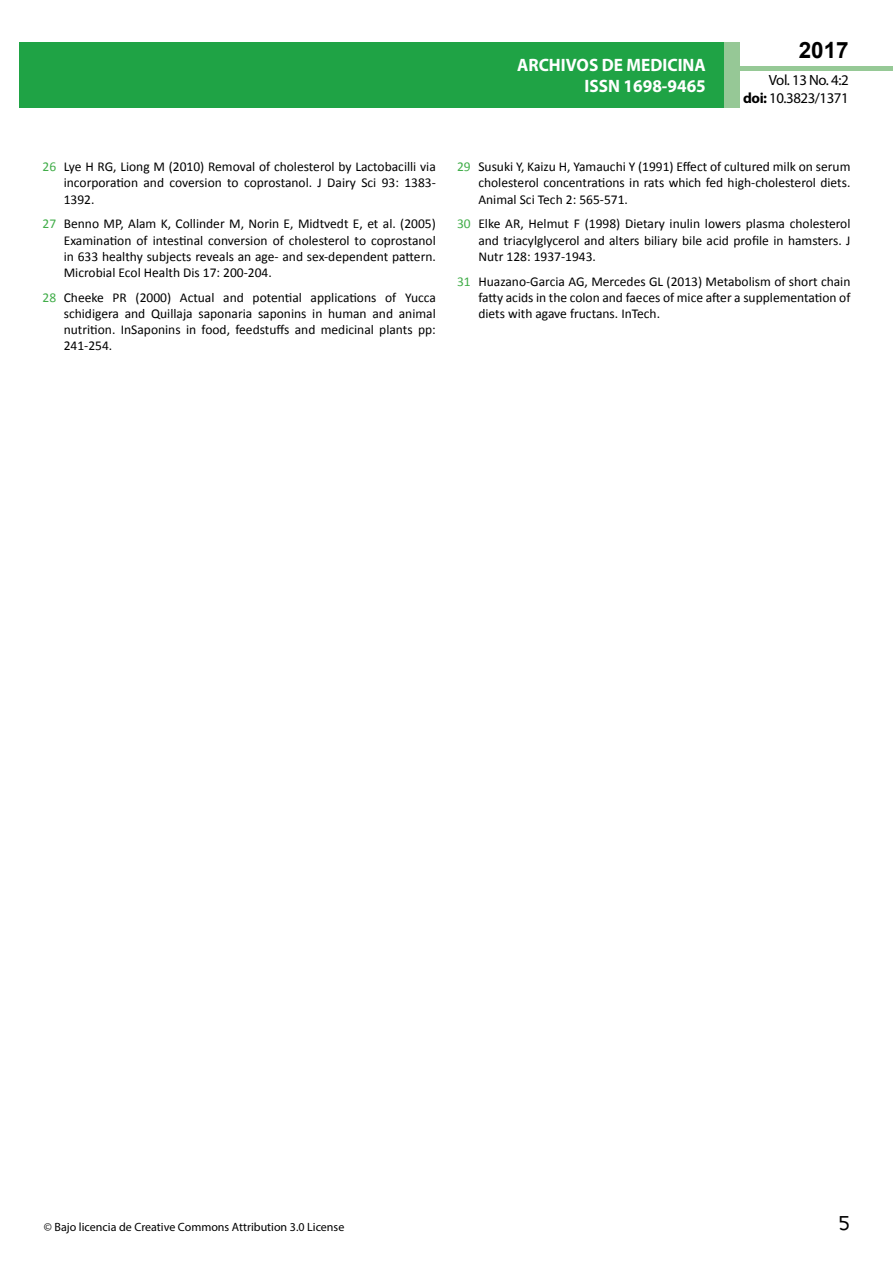
<style>
.page{position:relative;width:893px;height:1263px;background:#fff}
.page>*{position:absolute;margin:0;border:0;box-sizing:border-box;transform-origin:0 0}
.t1{font:25.5px "Tunga";color:#000}
.t2{font:700 22.5px "Arial";color:#000}
.t3{font:700 18px/21.6px "Myriad Pro";color:#fff;text-align:right;scale:.96 1}
.t4{font:14.85px/17.9px "Myriad Pro";letter-spacing:-.03em;color:#000;text-align:right}
.t5{font:13.5px/16.2px "Calibri";color:#000;text-align:justify}
.t6{font:12px "Myriad Pro";color:#000}
.s1{font-weight:700}
.s2{color:#41ad49}
</style>
<div class="page">
<div style="left:722px;top:66px;width:171px;height:5px;background:#96c996"></div>
<div style="left:19px;top:42px;width:706px;height:66px;background:#1fa345"></div>
<div style="left:725px;top:42px;width:15px;height:66px;background:#96c896"></div>
<h3 class="t3" style="left:517px;top:53px;width:198px">ARCHIVOS DE MEDICINA<br>ISSN 1698-9465</h3>
<h2 class="t2" style="left:799px;top:35px;width:52px">2017</h2>
<p class="t4" style="left:743px;top:71px;width:107px">Vol. 13 No. 4:2 <span class="s1">doi:</span> 10.3823/1371</p>
<p class="t5" style="left:64px;top:159px;width:374px;text-indent:-21px"><span class="s2">26</span> Lye H RG, Liong M (2010) Removal of cholesterol by Lactobacilli via incorporation and coversion to coprostanol. J Dairy Sci 93: 1383- 1392.</p>
<p class="t5" style="left:64px;top:216px;width:374px;text-indent:-21px"><span class="s2">27</span> Benno MP, Alam K, Collinder M, Norin E, Midtvedt E, et al. (2005)<br>Examination of intestinal conversion of cholesterol to coprostanol in 633 healthy subjects reveals an age- and sex-dependent pattern.<br>Microbial Ecol Health Dis 17: 200-204.</p>
<p class="t5" style="left:64px;top:289px;width:374px;text-indent:-21px"><span class="s2">28</span> Cheeke PR (2000) Actual and potential applications of Yucca schidigera and Quillaja saponaria saponins in human and animal nutrition. InSaponins in food, feedstuffs and medicinal plants pp:<br>241-254.</p>
<p class="t5" style="left:478px;top:159px;width:374px;text-indent:-21px"><span class="s2">29</span> Susuki Y, Kaizu H, Yamauchi Y (1991) Effect of cultured milk on serum cholesterol concentrations in rats which fed high-cholesterol diets.<br>Animal Sci Tech 2: 565-571.</p>
<p class="t5" style="left:478px;top:216px;width:374px;text-indent:-21px"><span class="s2">30</span> Elke AR, Helmut F (1998) Dietary inulin lowers plasma cholesterol and triacylglycerol and alters biliary bile acid profile in hamsters. J Nutr 128: 1937-1943.</p>
<p class="t5" style="left:478px;top:273px;width:374px;text-indent:-21px"><span class="s2">31</span> Huazano-Garcia AG, Mercedes GL (2013) Metabolism of short chain fatty acids in the colon and faeces of mice after a supplementation of diets with agave fructans. InTech.</p>
<p class="t6" style="left:44px;top:1220px;width:302px">© Bajo licencia de Creative Commons Attribution 3.0 License</p>
<h1 class="t1" style="left:839px;top:1206px;width:13px">5</h1>
</div>
